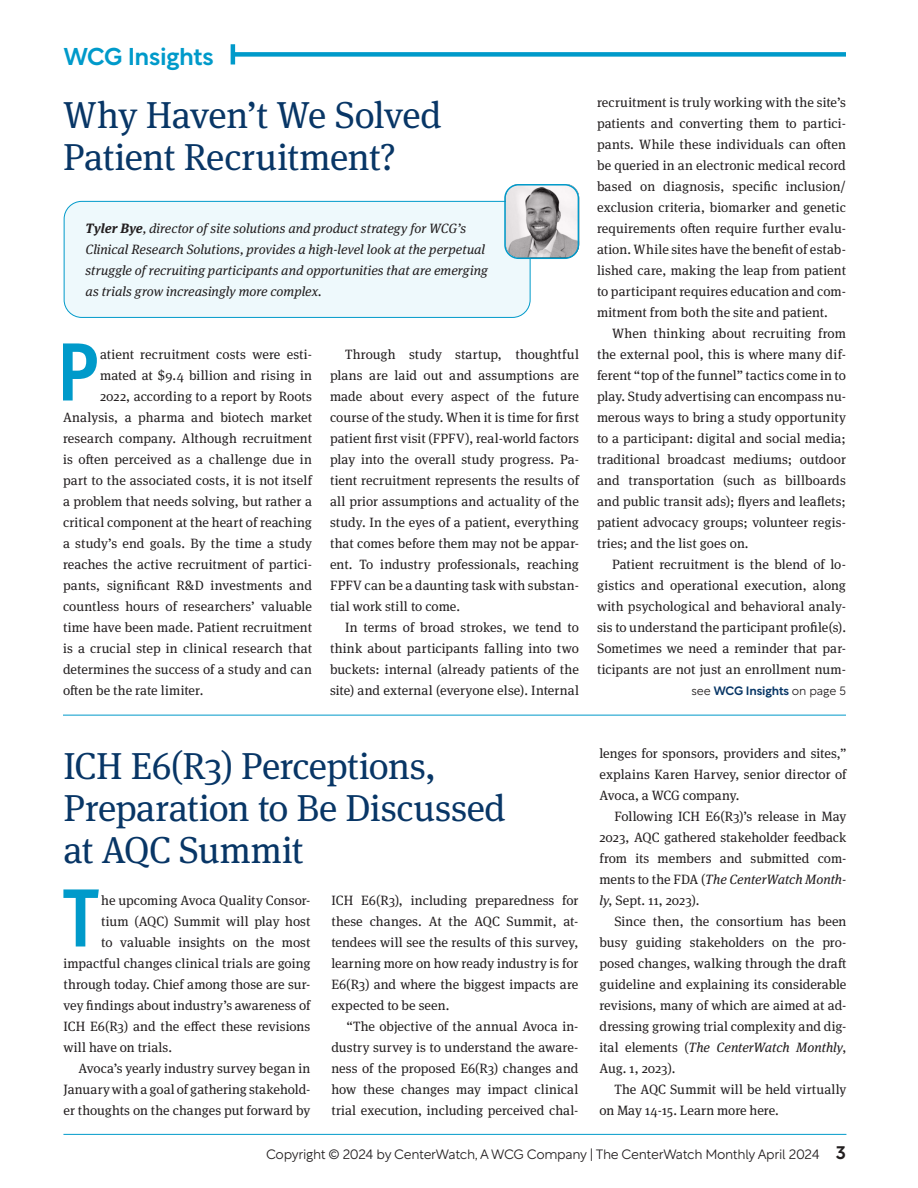
<style>
.page{position:relative;width:918px;height:1188px;background:#fff}
.page>*{position:absolute;margin:0;border:0;box-sizing:border-box;transform-origin:0 0}
.P_w_3-line_drop_cap{font:700 condensed 82.5px "Meta Pro";color:#009aca}
.Top_headline{font:37.5px/42px "Meta Serif Pro";letter-spacing:-.01em;color:#083666}
.Top_deck_head{font:24px "Rotunda Variable";letter-spacing:-.02em;color:#009aca}
.P_w_3-line_drop_cap-2{font:13.5px/21px "Meta Serif Pro";letter-spacing:.005em;color:#231f20;text-align:justify}
.t1{font:italic 13.5px/21px "Meta Serif Pro";color:#231f20}
.t2{font:13.5px "Rotunda Variable";letter-spacing:-.025em;color:#231f20}
.t3{font:12px "Rotunda Variable";letter-spacing:-.01em;color:#083666}
.s1{font-weight:700}
.s2{color:#231f20}
.s3{font-style:italic}
.s4{font-size:18px}
</style>
<div class="page">
<hr style="left:63px;top:1134px;width:783px;height:1px;background:#009aca">
<div style="left:233px;top:52px;width:613px;height:5px;background:#009aca"></div>
<hr style="left:231px;top:44px;width:4px;height:20px;background:#009aca">
<div style="left:64px;top:201px;width:466px;height:116px;background:#eef9fc;border-radius:18px"></div>
<div style="left:64px;top:201px;width:467px;height:117px;border:1px solid #009aca;border-radius:18px"></div>
<img style="left:507px;top:184px;width:72px;height:73px">
<svg style="left:506px;top:185px;width:73px;height:73px"></svg>
<div style="left:504px;top:184px;width:75px;height:75px;border:2px solid #009aca;border-radius:14px"></div>
<hr style="left:63px;top:715px;width:783px;height:1px;background:#009aca">
<p class="Top_deck_head" style="left:64px;top:35px;width:151px">WCG Insights</p>
<p class="Top_headline" style="left:63px;top:92px;width:380px">Why Haven’t We Solved<br>Patient Recruitment?</p>
<p class="t1" style="left:86px;top:217px;width:404px"><span class="s1">Tyler Bye</span>, director of site solutions and product strategy for WCG’s Clinical Research Solutions, provides a high-level look at the perpetual struggle of recruiting participants and opportunities that are emerging as trials grow increasingly more complex.</p>
<p class="P_w_3-line_drop_cap" style="left:57px;top:309px;width:42px">P</p>
<p class="P_w_3-line_drop_cap-2" style="left:100px;top:343px;width:213px">atient recruitment costs were esti-</p>
<p class="P_w_3-line_drop_cap-2" style="left:100px;top:364px;width:213px">mated at $9.4 billion and rising in</p>
<p class="P_w_3-line_drop_cap-2" style="left:100px;top:385px;width:213px">2022, according to a report by Roots</p>
<p class="P_w_3-line_drop_cap-2" style="left:63px;top:406px;width:251px">Analysis, a pharma and biotech market</p>
<p class="P_w_3-line_drop_cap-2" style="left:63px;top:427px;width:251px">research company. Although recruitment</p>
<p class="P_w_3-line_drop_cap-2" style="left:63px;top:448px;width:250px">is often perceived as a challenge due in</p>
<p class="P_w_3-line_drop_cap-2" style="left:63px;top:469px;width:251px">part to the associated costs, it is not itself</p>
<p class="P_w_3-line_drop_cap-2" style="left:63px;top:490px;width:250px">a problem that needs solving, but rather a</p>
<p class="P_w_3-line_drop_cap-2" style="left:63px;top:511px;width:251px">critical component at the heart of reaching</p>
<p class="P_w_3-line_drop_cap-2" style="left:63px;top:532px;width:251px">a study’s end goals. By the time a study</p>
<p class="P_w_3-line_drop_cap-2" style="left:63px;top:553px;width:251px">reaches the active recruitment of partici-</p>
<p class="P_w_3-line_drop_cap-2" style="left:63px;top:574px;width:251px">pants, significant R&amp;D investments and</p>
<p class="P_w_3-line_drop_cap-2" style="left:63px;top:595px;width:251px">countless hours of researchers’ valuable</p>
<p class="P_w_3-line_drop_cap-2" style="left:63px;top:616px;width:251px">time have been made. Patient recruitment</p>
<p class="P_w_3-line_drop_cap-2" style="left:63px;top:637px;width:251px">is a crucial step in clinical research that</p>
<p class="P_w_3-line_drop_cap-2" style="left:63px;top:658px;width:251px">determines the success of a study and can</p>
<p class="P_w_3-line_drop_cap-2" style="left:63px;top:679px;width:142px">often be the rate limiter.</p>
<p class="P_w_3-line_drop_cap-2" style="left:330px;top:343px;width:251px;text-indent:15px">Through study startup, thoughtful plans are laid out and assumptions are made about every aspect of the future course of the study. When it is time for first patient first visit (FPFV), real-world factors play into the overall study progress. Pa&shy;tient recruitment represents the results of all prior assumptions and actuality of the study. In the eyes of a patient, everything that comes before them may not be appar&shy;ent. To industry professionals, reaching FPFV can be a daunting task with substan&shy;tial work still to come.</p>
<p class="P_w_3-line_drop_cap-2" style="left:330px;top:616px;width:251px;text-indent:15px">In terms of broad strokes, we tend to think about participants falling into two buckets: internal (already patients of the site) and external (everyone else). Internal</p>
<p class="P_w_3-line_drop_cap-2" style="left:597px;top:91px;width:251px">recruitment is truly working with the site’s patients and converting them to partici&shy;pants. While these individuals can often be queried in an electronic medical record based on diagnosis, specific inclusion/ exclusion criteria, biomarker and genetic requirements often require further evalu&shy;ation. While sites have the benefit of estab&shy;lished care, making the leap from patient to participant requires education and com&shy;mitment from both the site and patient.</p>
<p class="P_w_3-line_drop_cap-2" style="left:597px;top:322px;width:251px;text-indent:15px">When thinking about recruiting from the external pool, this is where many dif&shy;ferent “top of the funnel” tactics come in to play. Study advertising can encompass nu&shy;merous ways to bring a study opportunity to a participant: digital and social media; traditional broadcast mediums; outdoor and transportation (such as billboards and public transit ads); flyers and leaflets; patient advocacy groups; volunteer regis&shy;tries; and the list goes on.</p>
<p class="P_w_3-line_drop_cap-2" style="left:597px;top:553px;width:251px;text-indent:15px">Patient recruitment is the blend of lo&shy;gistics and operational execution, along with psychological and behavioral analy&shy;sis to understand the participant profile(s).<br>Sometimes we need a reminder that par&shy;ticipants are not just an enrollment num-</p>
<p class="t3" style="left:691px;top:680px;width:156px"><span class="s2">see</span> WCG Insights <span class="s2">on page 5</span></p>
<p class="Top_headline" style="left:63px;top:743px;width:444px">ICH E6(R3) Perceptions,<br>Preparation to Be Discussed at AQC Summit</p>
<p class="P_w_3-line_drop_cap" style="left:62px;top:855px;width:37px">T</p>
<p class="P_w_3-line_drop_cap-2" style="left:101px;top:889px;width:211px">he upcoming Avoca Quality Consor-</p>
<p class="P_w_3-line_drop_cap-2" style="left:331px;top:889px;width:249px">ICH E6(R3), including preparedness for these changes. At the AQC Summit, at&shy;tendees will see the results of this survey, learning more on how ready industry is for E6(R3) and where the biggest impacts are expected to be seen.</p>
<p class="P_w_3-line_drop_cap-2" style="left:331px;top:1015px;width:249px;text-indent:15px">“The objective of the annual Avoca in&shy;dustry survey is to understand the aware&shy;ness of the proposed E6(R3) changes and how these changes may impact clinical trial execution, including perceived chal-</p>
<p class="P_w_3-line_drop_cap-2" style="left:101px;top:910px;width:211px">tium (AQC) Summit will play host</p>
<p class="P_w_3-line_drop_cap-2" style="left:101px;top:931px;width:211px">to valuable insights on the most</p>
<p class="P_w_3-line_drop_cap-2" style="left:63px;top:952px;width:249px">impactful changes clinical trials are going</p>
<p class="P_w_3-line_drop_cap-2" style="left:63px;top:973px;width:249px">through today. Chief among those are sur-</p>
<p class="P_w_3-line_drop_cap-2" style="left:63px;top:994px;width:248px">vey findings about industry’s awareness of</p>
<p class="P_w_3-line_drop_cap-2" style="left:63px;top:1015px;width:249px">ICH E6(R3) and the effect these revisions</p>
<p class="P_w_3-line_drop_cap-2" style="left:63px;top:1036px;width:110px">will have on trials.</p>
<p class="P_w_3-line_drop_cap-2" style="left:63px;top:1057px;width:249px;text-indent:15px">Avoca’s yearly industry survey began in January with a goal of gathering stakehold&shy;er thoughts on the changes put forward by</p>
<p class="P_w_3-line_drop_cap-2" style="left:599px;top:742px;width:249px">lenges for sponsors, providers and sites,” explains Karen Harvey, senior director of Avoca, a WCG company.</p>
<p class="P_w_3-line_drop_cap-2" style="left:599px;top:805px;width:249px;text-indent:15px">Following ICH E6(R3)’s release in May 2023, AQC gathered stakeholder feedback from its members and submitted com&shy;ments to the FDA (<span class="s3">The CenterWatch Month&shy;ly</span>, Sept. 11, 2023).</p>
<p class="P_w_3-line_drop_cap-2" style="left:599px;top:910px;width:249px;text-indent:15px">Since then, the consortium has been busy guiding stakeholders on the pro&shy;posed changes, walking through the draft guideline and explaining its considerable revisions, many of which are aimed at ad&shy;dressing growing trial complexity and dig&shy;ital elements (<span class="s3">The CenterWatch Monthly</span>, Aug. 1, 2023).</p>
<p class="P_w_3-line_drop_cap-2" style="left:599px;top:1078px;width:248px;text-indent:15px">The AQC Summit will be held virtually on May 14-15. Learn more here.</p>
<p class="t2" style="left:266px;top:1142px;width:581px">Copyright © 2024 by CenterWatch, A WCG Company | The CenterWatch Monthly April 2024 <span class="s4">3</span></p>
</div>
